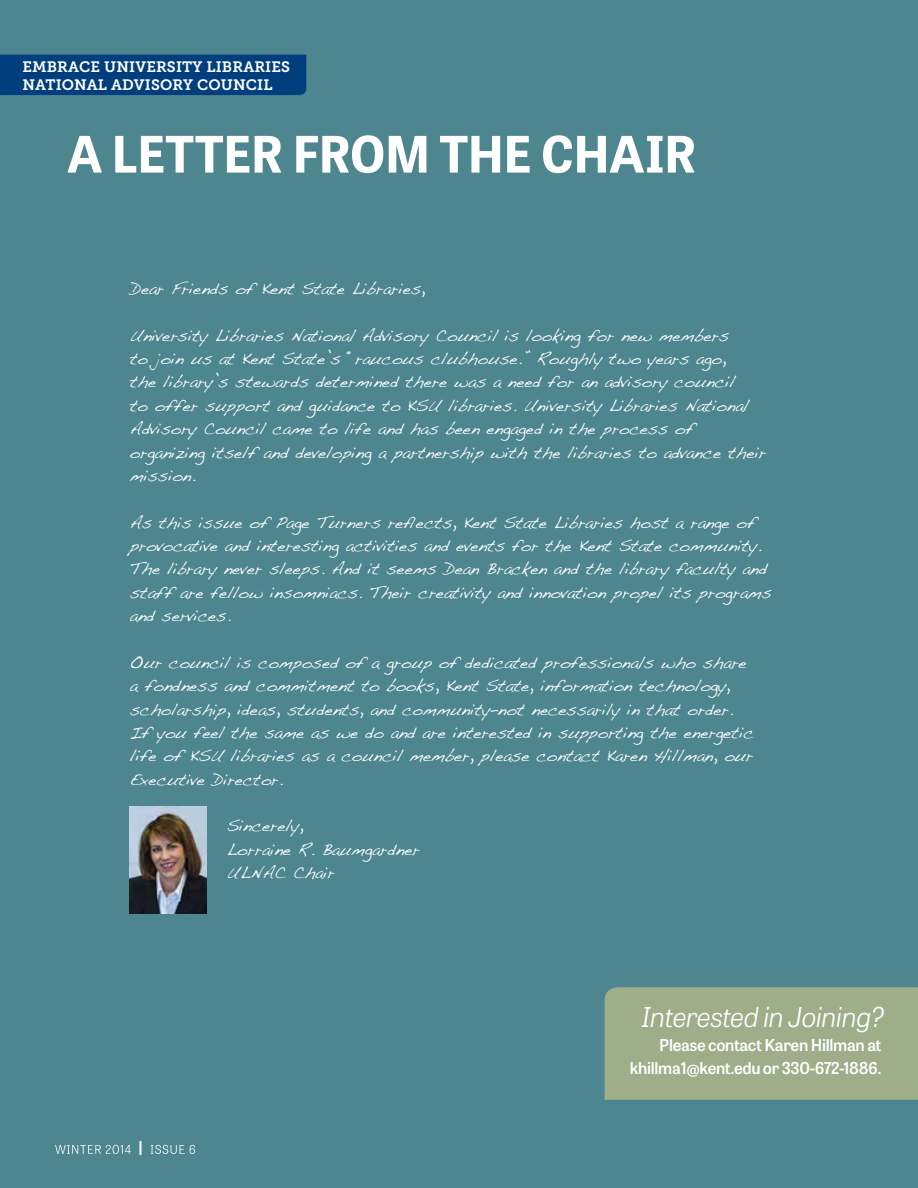
<style>
.page{position:relative;width:918px;height:1188px;background:#4d868e}
.page>*{position:absolute;margin:0;border:0;box-sizing:border-box;transform-origin:0 0}
.t1{font:700 49.95px "Tablet Gothic";letter-spacing:-.01em;color:#fff}
.t2{font:italic 300 27.3px "Tablet Gothic";letter-spacing:-.02em;color:#fff}
.t3{font:16.5px/23.4px "Handwriting Dakota";color:#fff}
.t4{font:600 16.35px/22.6px "Tablet Gothic";letter-spacing:-.02em;color:#fff;text-align:right}
.t5{font:15px/18px "Museo Slab 700";letter-spacing:.01em;color:#fff}
</style>
<div class="page">
<div style="left:0;top:55px;width:306px;height:40px;background:#003e7e"></div>
<svg style="left:55px;top:1141px;width:140px;height:14px"></svg>
<img style="left:130px;top:806px;width:77px;height:108px">
<div style="left:605px;top:987px;width:313px;height:113px;background:#9dae88"></div>
<p class="t5" style="left:22px;top:58px;width:269px">EMBRACE UNIVERSITY LIBRARIES<br>NATIONAL ADVISORY COUNCIL</p>
<h1 class="t1" style="left:67px;top:119px;width:630px">A LETTER FROM THE CHAIR</h1>
<p class="t3" style="left:130px;top:277px;width:297px">Dear Friends of Kent State Libraries,</p>
<p class="t3" style="left:130px;top:323px;width:638px">University Libraries National Advisory Council is looking for new members<br>to join us at Kent State’s “raucous clubhouse.” Roughly two years ago,<br>the library’s stewards determined there was a need for an advisory council<br>to offer support and guidance to KSU libraries. University Libraries National Advisory Council came to life and has been engaged in the process of organizing itself and developing a partnership with the libraries to advance their mission.</p>
<p class="t3" style="left:130px;top:510px;width:643px">As this issue of Page Turners reflects, Kent State Libraries host a range of provocative and interesting activities and events for the Kent State community.<br>The library never sleeps. And it seems Dean Bracken and the library faculty and staff are fellow insomniacs. Their creativity and innovation propel its programs and services.</p>
<p class="t3" style="left:130px;top:650px;width:625px">Our council is composed of a group of dedicated professionals who share a fondness and commitment to books, Kent State, information technology, scholarship, ideas, students, and community–not necessarily in that order.<br>If you feel the same as we do and are interested in supporting the energetic life of KSU libraries as a council member, please contact Karen Hillman, our Executive Director.</p>
<p class="t3" style="left:227px;top:814px;width:194px">Sincerely,<br>Lorraine R. Baumgardner<br>ULNAC Chair</p>
<h2 class="t2" style="left:641px;top:997px;width:245px">Interested in Joining?</h2>
<p class="t4" style="left:630px;top:1033px;width:253px">Please contact Karen Hillman at khillma1@kent.edu or 330-672-1886.</p>
</div>
